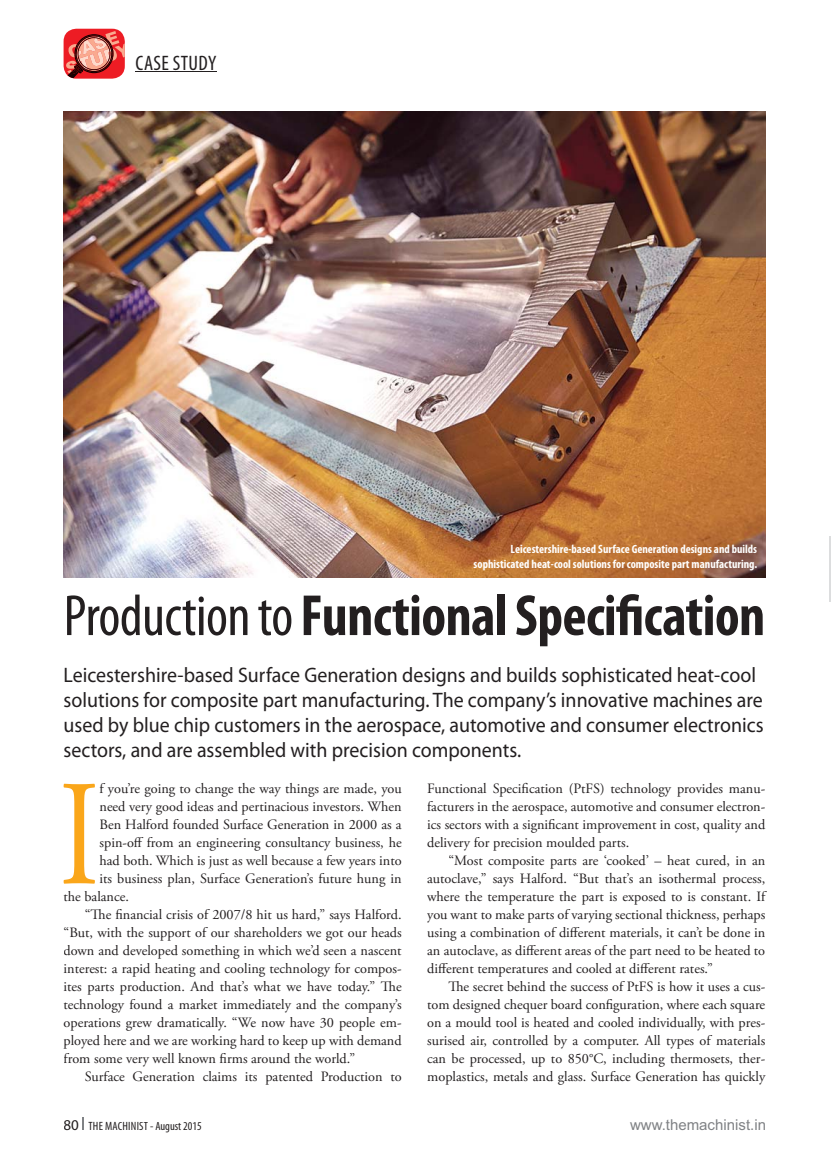
<style>
.page{position:relative;width:831px;height:1163px;background:#fff}
.page>*{position:absolute;margin:0;border:0;box-sizing:border-box;transform-origin:0 0}
.t1{font:150px "Adobe Garamond Pro";color:#faa61a;scale:.8 1}
.t2{font:700 condensed 58.5px "Myriad Pro";letter-spacing:-.01em;color:#231f20}
.t3{font:21px/25.2px "Myriad Pro";color:#231f20;scale:.95 1}
.t4{font:condensed 21px "Myriad Pro";letter-spacing:.02em;color:#231f20}
.t5{font:15px "Arial";color:#808285}
.t6{font:14.25px/18px "Adobe Garamond Pro";color:#231f20;text-align:justify}
.t7{font:700 condensed 12px/14.4px "Myriad Pro";color:#fff;text-align:right}
.t8{font:condensed 12px "Myriad Pro";letter-spacing:.005em;color:#231f20}
.s1{font-weight:400}
.s2{font-stretch:normal;font-size:15px}
</style>
<div class="page">
<hr style="left:135px;top:71px;width:81px;height:1px;background:#231f20">
<div style="left:64px;top:29px;width:61px;height:50px;background:#ed1c24;border-radius:13px"></div>
<svg style="left:66px;top:31px;width:59px;height:47px"></svg>
<svg style="left:82px;top:1117px;width:2px;height:13px"></svg>
<img style="left:64px;top:111px;width:701px;height:466px">
<hr style="left:829px;top:536px;width:2px;height:65px;background:#dcddde">
<h3 class="t4" style="left:136px;top:55px;width:82px">CASE STUDY</h3>
<p class="t7" style="left:474px;top:543px;width:285px">Leicestershire-based Surface Generation designs and builds sophisticated heat-cool solutions for composite part manufacturing.</p>
<h2 class="t2" style="left:64px;top:593px;width:703px"><span class="s1">Production to</span>Functional Specification</h2>
<p class="t3" style="left:64px;top:663px;width:738px">Leicestershire-based Surface Generation designs and builds sophisticated heat-cool solutions for composite part manufacturing. The company’s innovative machines are used by blue chip customers in the aerospace, automotive and consumer electronics sectors, and are assembled with precision components.</p>
<h1 class="t1" style="left:59px;top:775px;width:52px">I</h1>
<p class="t6" style="left:100px;top:780px;width:304px">f you’re going to change the way things are made, you</p>
<p class="t6" style="left:427px;top:780px;width:340px">Functional Specification (PtFS) technology provides manu&shy;facturers in the aerospace, automotive and consumer electron&shy;ics sectors with a significant improvement in cost, quality and delivery for precision moulded parts.</p>
<p class="t6" style="left:427px;top:852px;width:340px;text-indent:21px">“Most composite parts are ‘cooked’ – heat cured, in an autoclave,” says Halford. “But that’s an isothermal process, where the temperature the part is exposed to is constant. If you want to make parts of varying sectional thickness, perhaps using a combination of different materials, it can’t be done in an autoclave, as different areas of the part need to be heated to different temperatures and cooled at different rates.”</p>
<p class="t6" style="left:427px;top:978px;width:340px;text-indent:21px">The secret behind the success of PtFS is how it uses a cus&shy;tom designed chequer board configuration, where each square on a mould tool is heated and cooled individually, with pres&shy;surised air, controlled by a computer. All types of materials can be processed, up to 850°C, including thermosets, ther&shy;moplastics, metals and glass. Surface Generation has quickly</p>
<p class="t6" style="left:100px;top:798px;width:304px">need very good ideas and pertinacious investors. When</p>
<p class="t6" style="left:100px;top:816px;width:304px">Ben Halford founded Surface Generation in 2000 as a</p>
<p class="t6" style="left:100px;top:834px;width:304px">spin-off from an engineering consultancy business, he</p>
<p class="t6" style="left:100px;top:852px;width:304px">had both. Which is just as well because a few years into</p>
<p class="t6" style="left:100px;top:870px;width:304px">its business plan, Surface Generation’s future hung in</p>
<p class="t6" style="left:64px;top:888px;width:67px">the balance.</p>
<p class="t6" style="left:85px;top:906px;width:318px">“The financial crisis of 2007/8 hit us hard,” says Halford.</p>
<p class="t6" style="left:64px;top:924px;width:340px">“But, with the support of our shareholders we got our heads</p>
<p class="t6" style="left:64px;top:942px;width:340px">down and developed something in which we’d seen a nascent</p>
<p class="t6" style="left:64px;top:960px;width:340px">interest: a rapid heating and cooling technology for compos-</p>
<p class="t6" style="left:64px;top:978px;width:340px">ites parts production. And that’s what we have today.” The</p>
<p class="t6" style="left:64px;top:996px;width:340px">technology found a market immediately and the company’s</p>
<p class="t6" style="left:64px;top:1014px;width:340px">operations grew dramatically. “We now have 30 people em-</p>
<p class="t6" style="left:64px;top:1032px;width:340px">ployed here and we are working hard to keep up with demand</p>
<p class="t6" style="left:64px;top:1050px;width:293px">from some very well known firms around the world.”</p>
<p class="t6" style="left:85px;top:1068px;width:318px">Surface Generation claims its patented Production to</p>
<p class="t8" style="left:64px;top:1121px;width:140px"><span class="s2">80</span> THE MACHINIST - August 2015</p>
<p class="t5" style="left:630px;top:1119px;width:137px">www.themachinist.in</p>
</div>
